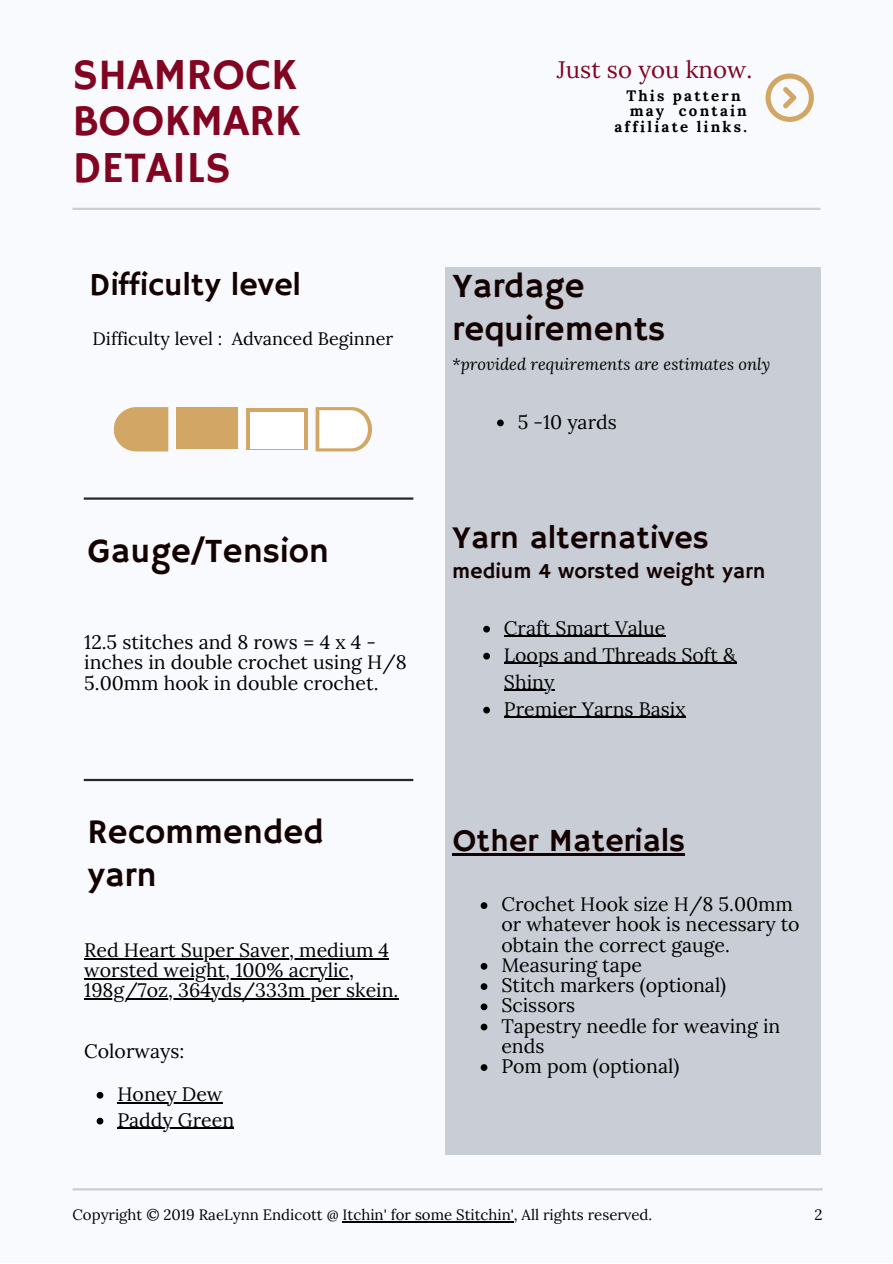
<style>
.page{position:relative;width:893px;height:1264px;background:#fff}
.page>*{position:absolute;margin:0;border:0;box-sizing:border-box;transform-origin:0 0}
.t1{font:44.1px/46px "Hammersmith One";color:#810520;text-align:justify}
.t2{font:34.5px/42.8px "Hammersmith One";color:#140101}
.t3{font:32.1px "Hammersmith One";color:#140101}
.t4{font:24px "Lora";color:#810520}
.t5{font:21.6px "Hammersmith One";color:#140101}
.t6{font:19.5px/20.2px "Lora";color:#000}
.t7{font:18px "Lora";color:#000}
.t8{font:italic 16.5px "Lora";color:#000}
.t9{font:15px "Lora";color:#000}
.t10{font:700 15px "Lora";letter-spacing:.15em;color:#000}
</style>
<div class="page">
<div style="left:0;top:0;width:892px;height:1262px;background:#f8fafd"></div>
<hr style="left:72px;top:208px;width:748px;height:2px;background:#c9ced6">
<hr style="left:72px;top:1188px;width:750px;height:2px;background:#c9ced6">
<div style="left:445px;top:267px;width:375px;height:887px;background:#c9ced6"></div>
<hr style="left:84px;top:497px;width:329px;height:2px;background:#272727">
<svg style="left:765px;top:74px;width:48px;height:48px"></svg>
<hr style="left:342px;top:1220px;width:172px;height:2px;background:#000">
<hr style="left:84px;top:778px;width:329px;height:3px;background:#272727">
<svg style="left:97px;top:1091px;width:6px;height:7px"></svg>
<hr style="left:117px;top:1101px;width:105px;height:2px;background:#000">
<svg style="left:97px;top:1117px;width:6px;height:7px"></svg>
<hr style="left:117px;top:1127px;width:117px;height:1px;background:#000">
<hr style="left:84px;top:958px;width:305px;height:1px;background:#000">
<hr style="left:84px;top:978px;width:270px;height:1px;background:#000">
<hr style="left:84px;top:998px;width:314px;height:1px;background:#000">
<hr style="left:452px;top:853px;width:233px;height:2px;background:#140101">
<svg style="left:480px;top:902px;width:7px;height:7px"></svg>
<svg style="left:480px;top:963px;width:7px;height:6px"></svg>
<svg style="left:480px;top:983px;width:7px;height:6px"></svg>
<svg style="left:480px;top:1003px;width:7px;height:7px"></svg>
<svg style="left:480px;top:1023px;width:7px;height:7px"></svg>
<svg style="left:480px;top:1064px;width:7px;height:6px"></svg>
<svg style="left:114px;top:407px;width:54px;height:44px;background:#d5ad71"></svg>
<div style="left:176px;top:407px;width:62px;height:42px;background:#d2a665"></div>
<svg style="left:246px;top:408px;width:61px;height:42px"></svg>
<svg style="left:316px;top:407px;width:56px;height:44px"></svg>
<div style="left:250px;top:412px;width:53px;height:36px;background:#fff"></div>
<svg style="left:483px;top:625px;width:7px;height:7px"></svg>
<hr style="left:504px;top:636px;width:161px;height:1px;background:#000">
<svg style="left:483px;top:652px;width:7px;height:7px"></svg>
<hr style="left:504px;top:663px;width:232px;height:1px;background:#000">
<hr style="left:504px;top:690px;width:50px;height:1px;background:#000">
<svg style="left:483px;top:706px;width:7px;height:7px"></svg>
<hr style="left:504px;top:717px;width:181px;height:1px;background:#000">
<svg style="left:497px;top:419px;width:6px;height:7px"></svg>
<h1 class="t1" style="left:72px;top:54px;width:229px">SHAMROCK BOOKMARK DETAILS</h1>
<h3 class="t3" style="left:89px;top:266px;width:213px">Difficulty level</h3>
<p class="t7" style="left:93px;top:327px;width:302px">Difficulty level : Advanced Beginner</p>
<h2 class="t2" style="left:88px;top:531px;width:243px">Gauge/Tension</h2>
<p class="t6" style="left:84px;top:632px;width:324px">12.5 stitches and 8 rows = 4 x 4 - inches in double crochet using H/8<br>5.00mm hook in double crochet.</p>
<h2 class="t2" style="left:88px;top:812px;width:237px">Recommended yarn</h2>
<p class="t6" style="left:84px;top:939px;width:315px">Red Heart Super Saver, medium 4 worsted weight, 100% acrylic,<br>198g/7oz, 364yds/333m per skein.</p>
<p class="t6" style="left:84px;top:1040px;width:101px">Colorways:</p>
<p class="t6" style="left:117px;top:1080px;width:118px;line-height:25.8px">Honey Dew<br>Paddy Green</p>
<p class="t4" style="left:557px;top:54px;width:197px">Just so you know.</p>
<p class="t10" style="left:626px;top:86px;width:116px">This pattern</p>
<p class="t10" style="left:629px;top:101px;width:119px">may contain</p>
<p class="t10" style="left:614px;top:117px;width:134px">affiliate links.</p>
<h2 class="t2" style="left:452px;top:266px;width:214px">Yardage requirements</h2>
<p class="t8" style="left:452px;top:353px;width:320px">*provided requirements are estimates only</p>
<p class="t6" style="left:517px;top:411px;width:100px">5 -10 yards</p>
<h3 class="t3" style="left:452px;top:519px;width:258px">Yarn alternatives</h3>
<p class="t5" style="left:452px;top:558px;width:315px">medium 4 worsted weight yarn</p>
<p class="t6" style="left:504px;top:614px;width:234px;line-height:27px">Craft Smart Value<br>Loops and Threads Soft &amp;<br>Shiny<br>Premier Yarns Basix</p>
<h3 class="t3" style="left:452px;top:822px;width:234px">Other Materials</h3>
<p class="t6" style="left:501px;top:894px;width:300px">Crochet Hook size H/8 5.00mm or whatever hook is necessary to obtain the correct gauge.<br>Measuring tape<br>Stitch markers (optional)<br>Scissors<br>Tapestry needle for weaving in ends<br>Pom pom (optional)</p>
<p class="t9" style="left:72px;top:1204px;width:581px">Copyright © 2019 RaeLynn Endicott @ Itchin' for some Stitchin', All rights reserved.</p>
<p class="t9" style="left:814px;top:1204px;width:10px">2</p>
</div>
